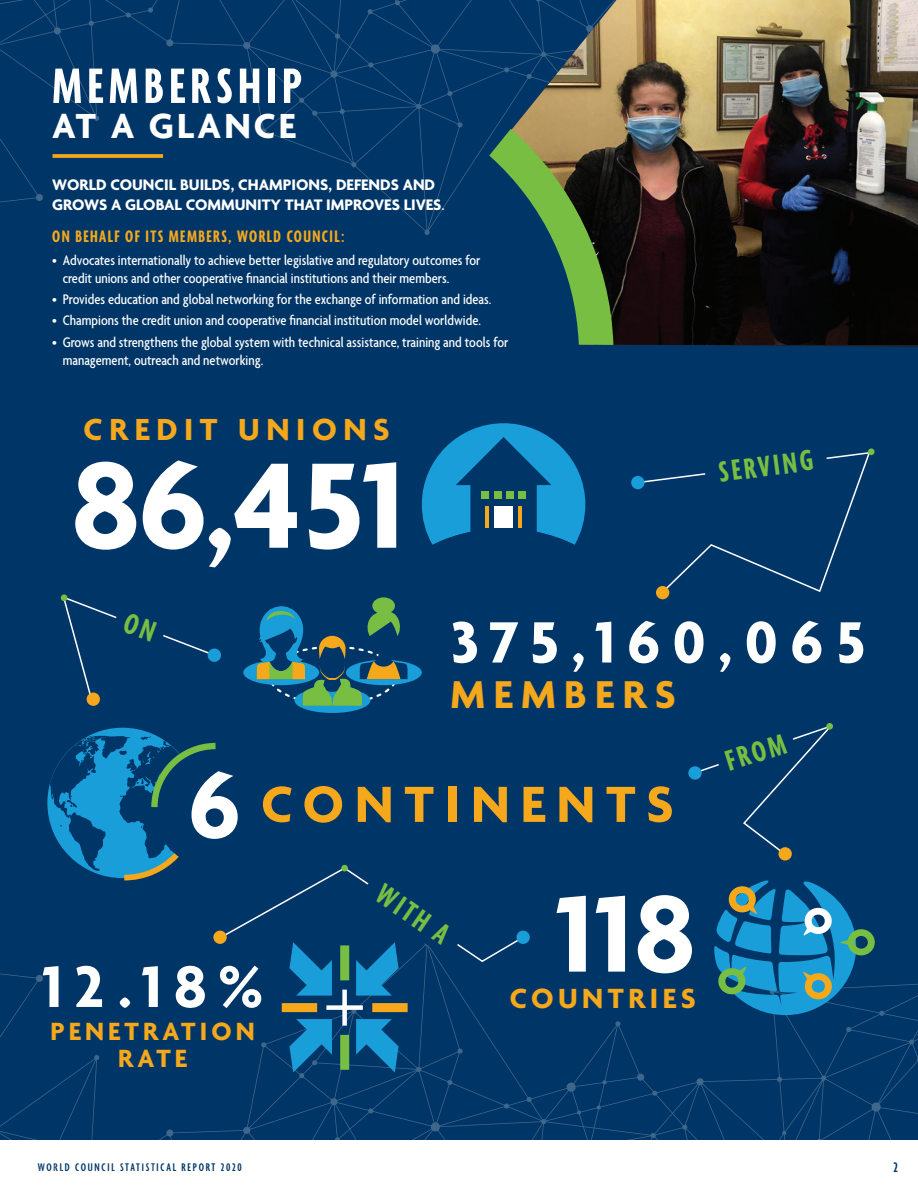
<style>
.page{position:relative;width:918px;height:1188px;background:#fff}
.page>*{position:absolute;margin:0;border:0;box-sizing:border-box;transform-origin:0 0}
.t1{font:700 131.7px "Agenda";color:#fff}
.t2{font:700 117px "Agenda";color:#fff}
.t3{font:700 63px "Agenda";letter-spacing:.2em;color:#fff}
.t4{font:700 54.9px "Agenda";letter-spacing:.2em;color:#f5a81c}
.t5{font:700 extra-condensed 53.85px "Agenda";letter-spacing:.1em;color:#fff}
.t6{font:700 42px "Agenda";letter-spacing:.2em;color:#f5a81c}
.t7{font:700 37.65px "Agenda";letter-spacing:.08em;color:#fff}
.t8{font:700 33px "Agenda";letter-spacing:.2em;color:#f5a81c}
.t9{font:700 extra-condensed 31.5px "Agenda";color:#77be42}
.t10{font:700 30px "Agenda";letter-spacing:.15em;color:#f5a81c}
.t11{font:700 27px/27px "Agenda";letter-spacing:.15em;color:#f5a81c;text-align:center}
.t12{font:700 extra-condensed 18px "Agenda";letter-spacing:.08em;color:#f5a81c}
.t13{font:700 16.5px/19.5px "Agenda";color:#fff}
.t14{font:500 condensed 15px/18px "Agenda";color:#fff}
.t15{font:600 extra-condensed 15px "Agenda";color:#003667}
.t16{font:600 extra-condensed 12px "Agenda";letter-spacing:.15em;color:#003667}
.s1{font-weight:500}
.s2{font-size:100.05px;color:#fff}
</style>
<div class="page">
<div style="left:0;top:0;width:918px;height:1139px;background:#003667"></div>
<svg style="left:0;top:931px;width:918px;height:209px"></svg>
<div style="left:36px;top:975px;width:7px;height:7px;background:#3f678c;border-radius:50%"></div>
<svg style="left:166px;top:1129px;width:8px;height:8px"></svg>
<svg style="left:243px;top:1126px;width:8px;height:8px"></svg>
<svg style="left:871px;top:1102px;width:10px;height:10px"></svg>
<svg style="left:909px;top:1039px;width:6px;height:6px"></svg>
<svg style="left:816px;top:1138px;width:6px;height:2px"></svg>
<svg style="left:782px;top:1131px;width:5px;height:4px"></svg>
<svg style="left:846px;top:1027px;width:6px;height:5px"></svg>
<svg style="left:821px;top:1075px;width:6px;height:6px"></svg>
<svg style="left:777px;top:1076px;width:5px;height:6px"></svg>
<svg style="left:566px;top:1082px;width:10px;height:10px"></svg>
<svg style="left:430px;top:1122px;width:11px;height:10px"></svg>
<svg style="left:696px;top:1078px;width:8px;height:8px"></svg>
<svg style="left:637px;top:1073px;width:8px;height:8px"></svg>
<svg style="left:330px;top:1098px;width:8px;height:8px"></svg>
<svg style="left:650px;top:1133px;width:6px;height:5px"></svg>
<svg style="left:682px;top:1124px;width:6px;height:6px"></svg>
<svg style="left:615px;top:1021px;width:6px;height:6px"></svg>
<svg style="left:652px;top:1090px;width:6px;height:6px"></svg>
<svg style="left:577px;top:1110px;width:4px;height:5px"></svg>
<svg style="left:596px;top:1105px;width:5px;height:5px"></svg>
<svg style="left:602px;top:1080px;width:5px;height:5px"></svg>
<svg style="left:541px;top:1119px;width:5px;height:5px"></svg>
<svg style="left:504px;top:1103px;width:5px;height:6px"></svg>
<svg style="left:526px;top:1097px;width:6px;height:5px"></svg>
<svg style="left:335px;top:1137px;width:5px;height:3px"></svg>
<svg style="left:368px;top:1108px;width:6px;height:6px"></svg>
<svg style="left:0;top:0;width:491px;height:230px"></svg>
<div style="left:36px;top:194px;width:7px;height:7px;background:#3f678c;border-radius:50%"></div>
<svg style="left:53px;top:27px;width:8px;height:8px"></svg>
<svg style="left:166px;top:39px;width:8px;height:8px"></svg>
<svg style="left:243px;top:42px;width:8px;height:7px"></svg>
<svg style="left:94px;top:116px;width:6px;height:5px"></svg>
<svg style="left:88px;top:20px;width:6px;height:6px"></svg>
<svg style="left:148px;top:7px;width:5px;height:6px"></svg>
<svg style="left:126px;top:12px;width:5px;height:6px"></svg>
<svg style="left:430px;top:44px;width:11px;height:10px"></svg>
<svg style="left:330px;top:70px;width:8px;height:8px"></svg>
<svg style="left:416px;top:104px;width:6px;height:5px"></svg>
<svg style="left:457px;top:122px;width:6px;height:6px"></svg>
<svg style="left:447px;top:91px;width:6px;height:5px"></svg>
<svg style="left:424px;top:230px;width:6px;height:5px"></svg>
<svg style="left:351px;top:162px;width:6px;height:6px"></svg>
<svg style="left:261px;top:128px;width:6px;height:6px"></svg>
<svg style="left:312px;top:110px;width:5px;height:6px"></svg>
<svg style="left:299px;top:97px;width:6px;height:6px"></svg>
<svg style="left:339px;top:109px;width:6px;height:5px"></svg>
<svg style="left:367px;top:9px;width:6px;height:6px"></svg>
<svg style="left:335px;top:33px;width:5px;height:6px"></svg>
<svg style="left:368px;top:62px;width:6px;height:6px"></svg>
<svg style="left:395px;top:0;width:5px;height:6px"></svg>
<svg style="left:422px;top:423px;width:163px;height:122px"></svg>
<div style="left:494px;top:506px;width:19px;height:22px;background:#fff"></div>
<div style="left:482px;top:491px;width:7px;height:8px;background:#77be42"></div>
<div style="left:494px;top:491px;width:8px;height:8px;background:#77be42"></div>
<div style="left:506px;top:491px;width:8px;height:8px;background:#77be42"></div>
<div style="left:518px;top:491px;width:8px;height:8px;background:#77be42"></div>
<hr style="left:518px;top:506px;width:4px;height:22px;background:#f5a81c">
<hr style="left:485px;top:506px;width:4px;height:22px;background:#f5a81c">
<svg style="left:714px;top:880px;width:171px;height:136px"></svg>
<div style="left:294px;top:688px;width:76px;height:25px;background:#199eda;border-radius:50%"></div>
<div style="left:243px;top:660px;width:76px;height:25px;background:#199eda;border-radius:50%"></div>
<div style="left:346px;top:660px;width:76px;height:25px;background:#199eda;border-radius:50%"></div>
<svg style="left:372px;top:597px;width:23px;height:17px"></svg>
<svg style="left:250px;top:600px;width:157px;height:106px"></svg>
<img style="left:491px;top:0;width:427px;height:345px">
<svg style="left:489px;top:129px;width:132px;height:216px"></svg>
<svg style="left:52px;top:154px;width:111px;height:4px"></svg>
<svg style="left:701px;top:723px;width:131px;height:128px"></svg>
<svg style="left:50px;top:736px;width:475px;height:349px"></svg>
<svg style="left:636px;top:449px;width:234px;height:145px"></svg>
<div style="left:631px;top:476px;width:14px;height:13px;background:#199eda;border-radius:50%"></div>
<div style="left:868px;top:448px;width:7px;height:7px;background:#77be42;border-radius:50%"></div>
<div style="left:656px;top:586px;width:13px;height:13px;background:#f5a81c;border-radius:50%"></div>
<div style="left:208px;top:649px;width:13px;height:13px;background:#199eda;border-radius:50%"></div>
<svg style="left:87px;top:693px;width:13px;height:13px"></svg>
<div style="left:688px;top:766px;width:14px;height:14px;background:#199eda;border-radius:50%"></div>
<div style="left:826px;top:723px;width:7px;height:7px;background:#77be42;border-radius:50%"></div>
<div style="left:778px;top:847px;width:14px;height:14px;background:#f5a81c;border-radius:50%"></div>
<div style="left:213px;top:931px;width:14px;height:13px;background:#f5a81c;border-radius:50%"></div>
<div style="left:341px;top:865px;width:7px;height:6px;background:#77be42;border-radius:50%"></div>
<div style="left:516px;top:931px;width:14px;height:13px;background:#199eda;border-radius:50%"></div>
<svg style="left:61px;top:595px;width:155px;height:107px"></svg>
<h3 class="t5" style="left:52px;top:57px;width:251px">MEMBERSHIP</h3>
<h3 class="t7" style="left:52px;top:106px;width:245px">AT A GLANCE</h3>
<p class="t13" style="left:52px;top:176px;width:394px">WORLD COUNCIL BUILDS, CHAMPIONS, DEFENDS AND<br>GROWS A GLOBAL COMMUNITY THAT IMPROVES LIVES<span class="s1">.</span></p>
<p class="t12" style="left:52px;top:227px;width:294px">ON BEHALF OF ITS MEMBERS, WORLD COUNCIL:</p>
<p class="t14" style="left:63px;top:252px;width:419px;text-indent:-11px">• Advocates internationally to achieve better legislative and regulatory outcomes for credit unions and other cooperative financial institutions and their members.</p>
<p class="t14" style="left:52px;top:291px;width:441px">• Provides education and global networking for the exchange of information and ideas.</p>
<p class="t14" style="left:52px;top:313px;width:430px">• Champions the credit union and cooperative financial institution model worldwide.</p>
<p class="t14" style="left:63px;top:334px;width:447px;text-indent:-11px">• Grows and strengthens the global system with technical assistance, training and tools for management, outreach and networking.</p>
<h3 class="t8" style="left:84px;top:412px;width:308px">CREDIT UNIONS</h3>
<h1 class="t1" style="left:71px;top:435px;width:334px">86,451</h1>
<h3 class="t9" style="left:717px;top:455px;width:96px;rotate:-7deg">SERVING</h3>
<h3 class="t3" style="left:451px;top:608px;width:416px">375,160,065</h3>
<h3 class="t6" style="left:451px;top:671px;width:227px">MEMBERS</h3>
<h3 class="t4" style="left:188px;top:775px;width:487px"><span class="s2">6</span> CONTINENTS</h3>
<h3 class="t3" style="left:42px;top:953px;width:222px">12.18%</h3>
<h3 class="t11" style="left:51px;top:1020px;width:206px">PENETRATION<br>RATE</h3>
<h3 class="t9" style="left:389px;top:877px;width:83px;rotate:35deg">WITH A</h3>
<h2 class="t2" style="left:556px;top:871px;width:142px">118</h2>
<h3 class="t10" style="left:510px;top:982px;width:187px">COUNTRIES</h3>
<h3 class="t9" style="left:722px;top:745px;width:63px;rotate:-17deg">FROM</h3>
<p class="t16" style="left:38px;top:1161px;width:205px">WORLD COUNCIL STATISTICAL REPORT 2020</p>
<p class="t15" style="left:894px;top:1160px;width:6px">2</p>
</div>
